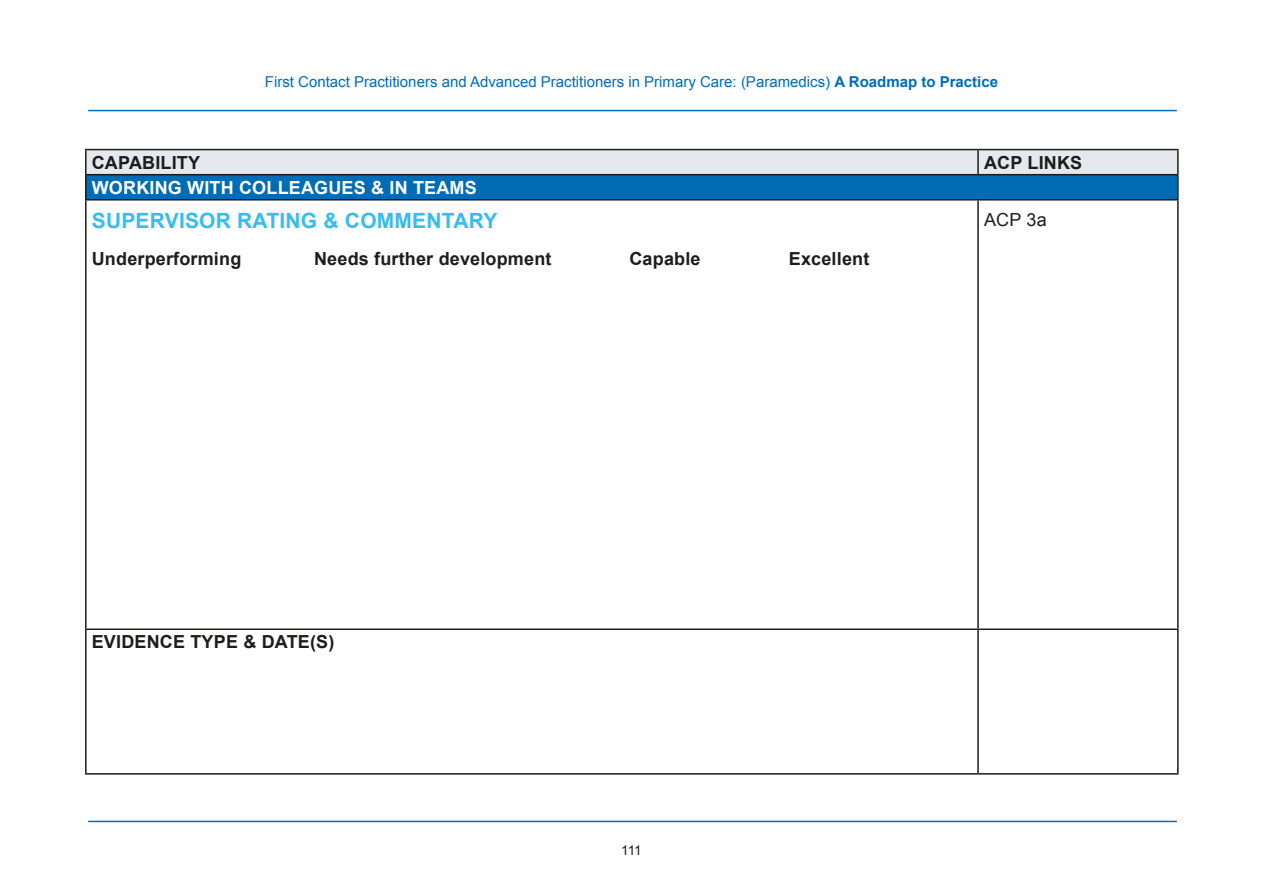
<style>
.page{position:relative;width:1263px;height:893px;background:#fff}
.page>*{position:absolute;margin:0;border:0;box-sizing:border-box;transform-origin:0 0}
.Body_Copy{font:700 21px "Arial";letter-spacing:.01em;color:#38bcee}
.Body_Copy-2{font:700 18px "Arial";letter-spacing:.01em;color:#1d1d1b}
.Body_Copy-3{font:700 18px "Arial";letter-spacing:.01em;color:#fff}
.Body_Copy-4{font:18px "Arial";color:#1d1d1b}
.t1{font:15px "Arial";color:#006cb6}
.t2{font:13.5px "Arial";color:#1d1d1b}
.s1{font-weight:700}
</style>
<div class="page">
<hr style="left:88px;top:110px;width:1089px;height:1px;background:#006cb6">
<hr style="left:88px;top:821px;width:1089px;height:1px;background:#006cb6">
<svg style="left:87px;top:150px;width:1090px;height:24px;background:#e1e5e9"></svg>
<div style="left:86px;top:175px;width:1092px;height:25px;background:#006cb6"></div>
<hr style="left:85px;top:149px;width:893px;height:1px;background:#1d1d1b">
<hr style="left:85px;top:150px;width:2px;height:24px;background:#1d1d1b">
<hr style="left:978px;top:149px;width:201px;height:1px;background:#1d1d1b">
<hr style="left:977px;top:150px;width:2px;height:24px;background:#1d1d1b">
<hr style="left:1177px;top:150px;width:2px;height:24px;background:#1d1d1b">
<hr style="left:85px;top:174px;width:893px;height:1px;background:#1d1d1b">
<hr style="left:85px;top:175px;width:2px;height:24px;background:#1d1d1b">
<hr style="left:978px;top:174px;width:201px;height:1px;background:#1d1d1b">
<hr style="left:1177px;top:175px;width:2px;height:24px;background:#1d1d1b">
<hr style="left:85px;top:199px;width:893px;height:2px;background:#1d1d1b">
<hr style="left:85px;top:201px;width:2px;height:427px;background:#1d1d1b">
<hr style="left:978px;top:199px;width:201px;height:2px;background:#1d1d1b">
<hr style="left:977px;top:201px;width:2px;height:427px;background:#1d1d1b">
<hr style="left:1177px;top:201px;width:2px;height:427px;background:#1d1d1b">
<hr style="left:85px;top:628px;width:893px;height:2px;background:#1d1d1b">
<hr style="left:85px;top:630px;width:2px;height:143px;background:#1d1d1b">
<hr style="left:978px;top:628px;width:201px;height:2px;background:#1d1d1b">
<hr style="left:977px;top:630px;width:2px;height:143px;background:#1d1d1b">
<hr style="left:1177px;top:630px;width:2px;height:143px;background:#1d1d1b">
<hr style="left:85px;top:773px;width:893px;height:2px;background:#1d1d1b">
<hr style="left:978px;top:773px;width:201px;height:2px;background:#1d1d1b">
<p class="t1" style="left:265px;top:72px;width:735px">First Contact Practitioners and Advanced Practitioners in Primary Care: (Paramedics) <span class="s1">A Roadmap to Practice</span></p>
<p class="Body_Copy-2" style="left:92px;top:150px;width:110px">CAPABILITY</p>
<p class="Body_Copy-2" style="left:984px;top:150px;width:100px">ACP LINKS</p>
<p class="Body_Copy-3" style="left:92px;top:176px;width:386px">WORKING WITH COLLEAGUES &amp; IN TEAMS</p>
<p class="Body_Copy" style="left:92px;top:207px;width:407px">SUPERVISOR RATING &amp; COMMENTARY</p>
<p class="Body_Copy-2" style="left:92px;top:246px;width:151px">Underperforming</p>
<p class="Body_Copy-2" style="left:314px;top:246px;width:239px">Needs further development</p>
<p class="Body_Copy-2" style="left:629px;top:246px;width:73px">Capable</p>
<p class="Body_Copy-2" style="left:789px;top:246px;width:82px">Excellent</p>
<p class="Body_Copy-4" style="left:984px;top:208px;width:64px">ACP 3a</p>
<p class="Body_Copy-2" style="left:92px;top:630px;width:244px">EVIDENCE TYPE &amp; DATE(S)</p>
<p class="t2" style="left:621px;top:842px;width:22px">111</p>
</div>
